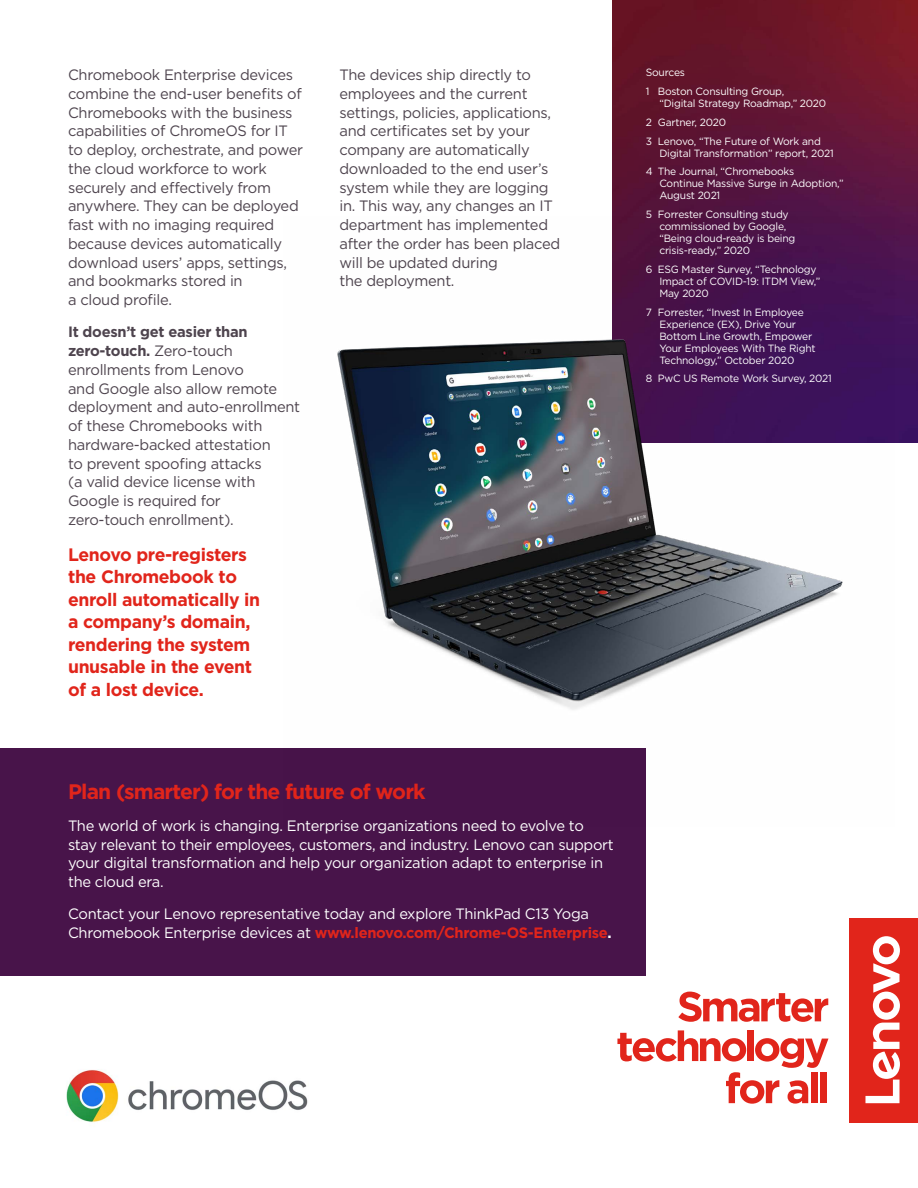
<style>
.page{position:relative;width:918px;height:1188px;background:#fff}
.page>*{position:absolute;margin:0;border:0;box-sizing:border-box;transform-origin:0 0}
.t1{font:700 21px "Gotham";letter-spacing:-.04em;color:#e1251b}
.t2{font:700 18px/22.5px "Gotham";letter-spacing:-.02em;color:#e1251b}
.t3{font:15px/18.8px "Gotham";letter-spacing:-.02em;color:#4e444e}
.t4{font:15px/18.8px "Gotham";letter-spacing:-.02em;color:#fff}
.t5{font:10.5px/12px "Gotham";letter-spacing:-.02em;color:#fff}
.s1{font-weight:700}
.s2{font-weight:700;color:#e1251b}
</style>
<div class="page">
<img style="left:612px;top:0;width:306px;height:442px">
<div style="left:0;top:748px;width:646px;height:228px;background:#48144a"></div>
<img style="left:337px;top:216px;width:558px;height:494px">
<img style="left:66px;top:1069px;width:242px;height:54px">
<svg style="left:678px;top:992px;width:150px;height:30px"></svg>
<svg style="left:617px;top:1030px;width:211px;height:74px"></svg>
<div style="left:811px;top:1073px;width:6px;height:30px;background:#e1251b"></div>
<div style="left:820px;top:1073px;width:6px;height:30px;background:#e1251b"></div>
<div style="left:850px;top:918px;width:68px;height:204px;background:#e1251b"></div>
<svg style="left:865px;top:936px;width:35px;height:167px"></svg>
<p class="t3" style="left:68px;top:65px;width:237px">Chromebook Enterprise devices combine the end-user benefits of<br>Chromebooks with the business capabilities of ChromeOS for IT to deploy, orchestrate, and power the cloud workforce to work securely and effectively from anywhere. They can be deployed fast with no imaging required because devices automatically download users’ apps, settings, and bookmarks stored in<br>a cloud profile.</p>
<p class="t3" style="left:68px;top:322px;width:234px"><span class="s1">It doesn’t get easier than zero-touch.</span> Zero-touch enrollments from Lenovo<br>and Google also allow remote deployment and auto-enrollment of these Chromebooks with hardware-backed attestation<br>to prevent spoofing attacks<br>(a valid device license with<br>Google is required for zero-touch enrollment).</p>
<p class="t2" style="left:68px;top:543px;width:194px">Lenovo pre-registers the Chromebook to enroll automatically in a company’s domain, rendering the system unusable in the event of a lost device.</p>
<p class="t3" style="left:340px;top:65px;width:222px">The devices ship directly to employees and the current settings, policies, applications, and certificates set by your company are automatically downloaded to the end user’s system while they are logging in. This way, any changes an IT department has implemented after the order has been placed will be updated during<br>the deployment.</p>
<p class="t5" style="left:646px;top:63px;width:140px;line-height:18.8px">Sources<br>1 Boston Consulting Group,</p>
<p class="t5" style="left:646px;top:94px;width:182px;line-height:18.8px;text-indent:14px">“Digital Strategy Roadmap,” 2020<br>2 Gartner, 2020<br>3 Lenovo, “The Future of Work and</p>
<p class="t5" style="left:646px;top:143px;width:189px;line-height:18.8px;text-indent:14px">Digital Transformation” report, 2021<br>4 The Journal, “Chromebooks</p>
<p class="t5" style="left:659px;top:178px;width:186px">Continue Massive Surge in Adoption,”<br>August 2021</p>
<p class="t5" style="left:659px;top:208px;width:138px;text-indent:-14px">5 Forrester Consulting study commissioned by Google, “Being cloud-ready is being crisis-ready,” 2020</p>
<p class="t5" style="left:659px;top:263px;width:162px;text-indent:-14px">6 ESG Master Survey, “Technology<br>Impact of COVID-19: ITDM View,”<br>May 2020</p>
<p class="t5" style="left:659px;top:306px;width:158px;text-indent:-14px">7 Forrester, “Invest In Employee<br>Experience (EX), Drive Your<br>Bottom Line Growth, Empower<br>Your Employees With The Right<br>Technology,” October 2020</p>
<p class="t5" style="left:646px;top:373px;width:188px">8 PwC US Remote Work Survey, 2021</p>
<h1 class="t1" style="left:68px;top:777px;width:359px">Plan (smarter) for the future of work</h1>
<p class="t4" style="left:68px;top:816px;width:547px">The world of work is changing. Enterprise organizations need to evolve to stay relevant to their employees, customers, and industry. Lenovo can support your digital transformation and help your organization adapt to enterprise in the cloud era.</p>
<p class="t4" style="left:68px;top:904px;width:545px">Contact your Lenovo representative today and explore ThinkPad C13 Yoga<br>Chromebook Enterprise devices at <span class="s2">www.lenovo.com/Chrome-OS-Enterprise</span><span class="s1">.</span></p>
</div>
